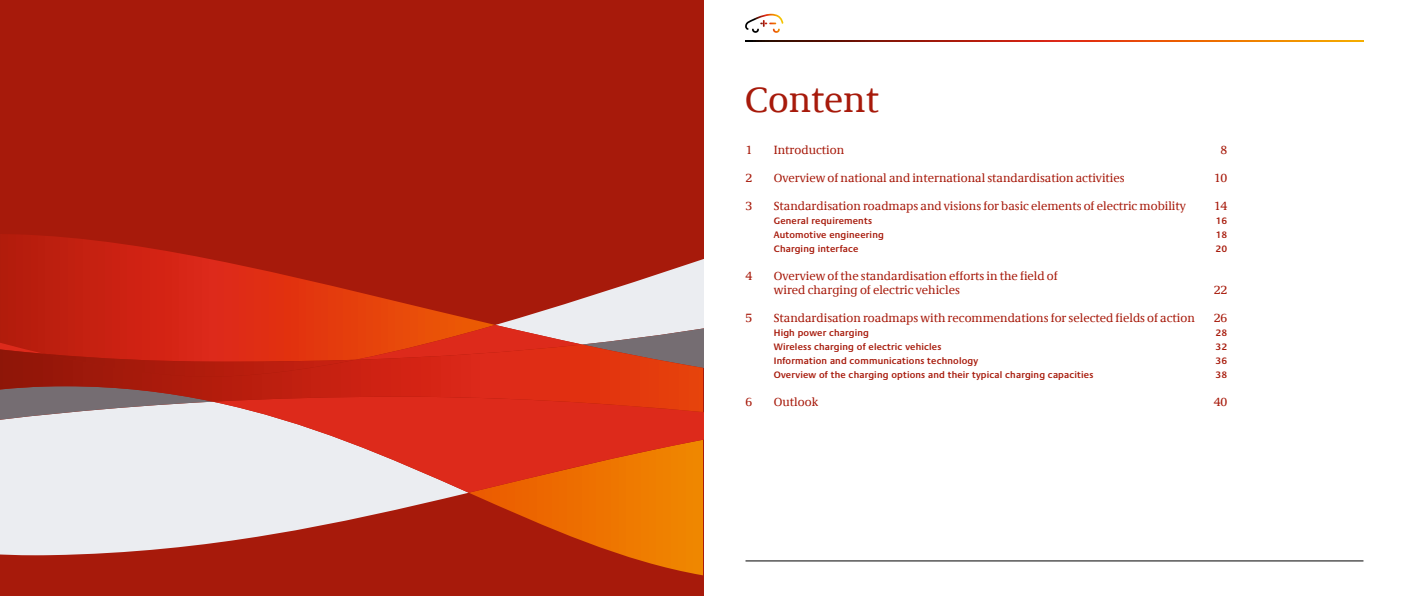
<style>
.page{position:relative;width:1406px;height:596px;background:#fff}
.page>*{position:absolute;margin:0;border:0;box-sizing:border-box;transform-origin:0 0}
.t1{font:36px "Demos Com";color:#a71a0b}
.t2{font:12px/14px "Demos Com";color:#a71a0b}
.t3{font:600 9.5px "Praxis LT Pro";letter-spacing:.015em;color:#a71a0b}
</style>
<div class="page">
<svg style="left:745px;top:14px;width:38px;height:19px"></svg>
<svg style="left:746px;top:41px;width:617px;height:1px"></svg>
<hr style="left:746px;top:560px;width:617px;height:1px;background:#000">
<div style="left:0;top:0;width:703px;height:595px;background:#a71a0b"></div>
<svg style="left:1px;top:234px;width:146px;height:14px"></svg>
<svg style="left:0;top:248px;width:703px;height:328px"></svg>
<svg style="left:0;top:344px;width:703px;height:68px;background:#c43321"></svg>
<h1 class="t1" style="left:745px;top:80px;width:135px">Content</h1>
<p class="t2" style="left:746px;top:143px;width:8px">1</p>
<p class="t2" style="left:774px;top:143px;width:72px">Introduction</p>
<p class="t2" style="left:1221px;top:143px;width:8px">8</p>
<p class="t2" style="left:746px;top:171px;width:8px">2</p>
<p class="t2" style="left:774px;top:171px;width:352px">Overview of national and international standardisation activities</p>
<p class="t2" style="left:1214px;top:171px;width:15px">10</p>
<p class="t2" style="left:745px;top:199px;width:8px">3</p>
<p class="t2" style="left:774px;top:199px;width:414px">Standardisation roadmaps and visions for basic elements of electric mobility</p>
<p class="t2" style="left:1214px;top:199px;width:15px">14</p>
<p class="t3" style="left:774px;top:215px;width:100px">General requirements</p>
<p class="t3" style="left:1216px;top:215px;width:13px">16</p>
<p class="t3" style="left:774px;top:229px;width:111px">Automotive engineering</p>
<p class="t3" style="left:1216px;top:229px;width:13px">18</p>
<p class="t3" style="left:774px;top:243px;width:86px">Charging interface</p>
<p class="t3" style="left:1216px;top:243px;width:13px">20</p>
<p class="t2" style="left:746px;top:269px;width:8px">4</p>
<p class="t2" style="left:774px;top:269px;width:285px">Overview of the standardisation efforts in the field of wired charging of electric vehicles</p>
<p class="t2" style="left:1214px;top:283px;width:15px">22</p>
<p class="t2" style="left:745px;top:311px;width:8px">5</p>
<p class="t2" style="left:774px;top:311px;width:423px">Standardisation roadmaps with recommendations for selected fields of action</p>
<p class="t2" style="left:1214px;top:311px;width:15px">26</p>
<p class="t3" style="left:774px;top:327px;width:97px">High power charging</p>
<p class="t3" style="left:1216px;top:327px;width:13px">28</p>
<p class="t3" style="left:774px;top:341px;width:169px">Wireless charging of electric vehicles</p>
<p class="t3" style="left:1216px;top:341px;width:13px">32</p>
<p class="t3" style="left:774px;top:355px;width:206px">Information and communications technology</p>
<p class="t3" style="left:1216px;top:355px;width:13px">36</p>
<p class="t3" style="left:774px;top:369px;width:321px">Overview of the charging options and their typical charging capacities</p>
<p class="t3" style="left:1216px;top:369px;width:13px">38</p>
<p class="t2" style="left:746px;top:395px;width:8px">6</p>
<p class="t2" style="left:774px;top:395px;width:46px">Outlook</p>
<p class="t2" style="left:1214px;top:395px;width:15px">40</p>
</div>
